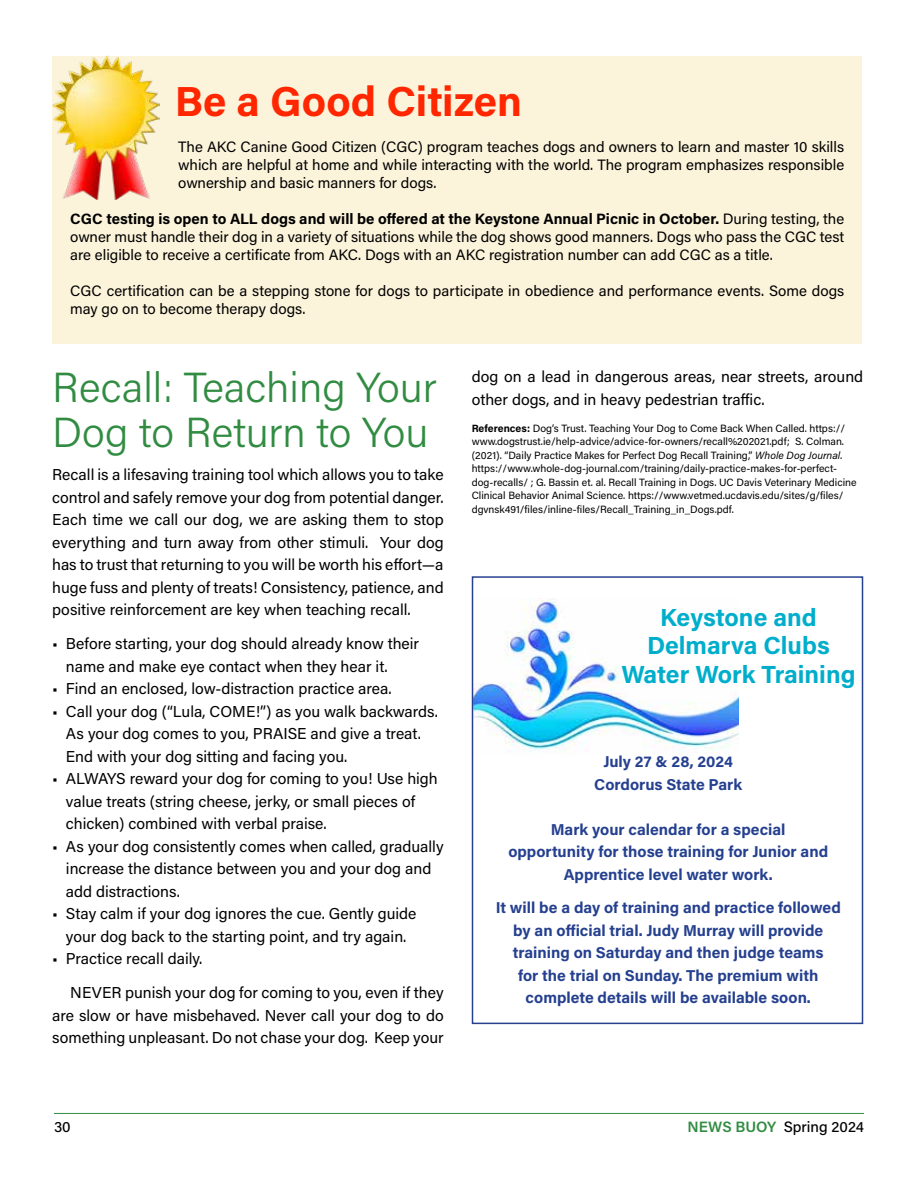
<style>
.page{position:relative;width:918px;height:1188px;background:#fff}
.page>*{position:absolute;margin:0;border:0;box-sizing:border-box;transform-origin:0 0}
.t1{font:300 42px/45px "Acumin Pro";color:#318c42}
.t2{font:700 42px "Acumin Pro";color:#ff2600}
.t3{font:700 24.75px/28.5px "Acumin Pro";color:#00aecc;text-align:center}
.t4{font:15.75px/22.5px "Acumin Pro";color:#000}
.t5{font:700 15.75px/22.5px "Acumin Pro";color:#25408f;text-align:center}
.t6{font:15px/18px "Acumin Pro";color:#000;text-align:justify}
.t7{font:500 15px "Acumin Pro";color:#000}
.t8{font:10.5px/13.5px "Acumin Pro";color:#000}
.s1{font-weight:700}
.s2{font-style:italic}
.s3{font-weight:600;color:#318c42}
</style>
<div class="page">
<hr style="left:54px;top:1113px;width:810px;height:1px;background:#318c42">
<div style="left:52px;top:56px;width:810px;height:288px;background:#fbf3da"></div>
<img style="left:52px;top:56px;width:107px;height:144px">
<img style="left:475px;top:598px;width:264px;height:154px">
<div style="left:472px;top:576px;width:391px;height:448px;border:2px solid #25408f"></div>
<h1 class="t2" style="left:175px;top:72px;width:349px">Be a Good Citizen</h1>
<p class="t6" style="left:178px;top:137px;width:668px">The AKC Canine Good Citizen (CGC) program teaches dogs and owners to learn and master 10 skills which are helpful at home and while interacting with the world. The program emphasizes responsible ownership and basic manners for dogs.</p>
<p class="t6" style="left:70px;top:209px;width:776px"><span class="s1">CGC testing is open to ALL dogs and will be offered at the Keystone Annual Picnic in October.</span> During testing, the owner must handle their dog in a variety of situations while the dog shows good manners. Dogs who pass the CGC test are eligible to receive a certificate from AKC. Dogs with an AKC registration number can add CGC as a title.</p>
<p class="t6" style="left:70px;top:281px;width:776px">CGC certification can be a stepping stone for dogs to participate in obedience and performance events. Some dogs may go on to become therapy dogs.</p>
<h1 class="t1" style="left:52px;top:363px;width:386px">Recall: Teaching Your<br>Dog to Return to You</h1>
<p class="t4" style="left:52px;top:463px;width:393px;text-align:justify">Recall is a lifesaving training tool which allows you to take control and safely remove your dog from potential danger.<br>Each time we call our dog, we are asking them to stop everything and turn away from other stimuli. Your dog has to trust that returning to you will be worth his effort—a huge fuss and plenty of treats! Consistency, patience, and positive reinforcement are key when teaching recall.</p>
<p class="t4" style="left:66px;top:632px;width:355px;text-indent:-14px">• Before starting, your dog should already know their name and make eye contact when they hear it.</p>
<p class="t4" style="left:52px;top:677px;width:341px">• Find an enclosed, low-distraction practice area.</p>
<p class="t4" style="left:66px;top:699px;width:374px;text-indent:-14px">• Call your dog (“Lula, COME!”) as you walk backwards.<br>As your dog comes to you, PRAISE and give a treat.<br>End with your dog sitting and facing you.</p>
<p class="t4" style="left:66px;top:767px;width:373px;text-indent:-14px">• ALWAYS reward your dog for coming to you! Use high value treats (string cheese, jerky, or small pieces of chicken) combined with verbal praise.</p>
<p class="t4" style="left:66px;top:834px;width:379px;text-indent:-14px">• As your dog consistently comes when called, gradually increase the distance between you and your dog and add distractions.</p>
<p class="t4" style="left:52px;top:902px;width:366px;text-align:center">• Stay calm if your dog ignores the cue. Gently guide your dog back to the starting point, and try again.</p>
<p class="t4" style="left:70px;top:941px;width:375px;line-height:33.8px;text-indent:-18px">• Practice recall daily.<br>NEVER punish your dog for coming to you, even if they</p>
<p class="t4" style="left:52px;top:1003px;width:393px">are slow or have misbehaved. Never call your dog to do something unpleasant. Do not chase your dog. Keep your</p>
<p class="t4" style="left:472px;top:365px;width:393px">dog on a lead in dangerous areas, near streets, around other dogs, and in heavy pedestrian traffic.</p>
<p class="t8" style="left:472px;top:421px;width:386px"><span class="s1">References:</span> Dog’s Trust. Teaching Your Dog to Come Back When Called. https:// www.dogstrust.ie/help-advice/advice-for-owners/recall%202021.pdf; S. Colman. (2021). “Daily Practice Makes for Perfect Dog Recall Training,” <span class="s2">Whole Dog Journal</span>. https://www.whole-dog-journal.com/training/daily-practice-makes-for-perfect&shy;dog-recalls/ ; G. Bassin et. al. Recall Training in Dogs. UC Davis Veterinary Medicine Clinical Behavior Animal Science. https://www.vetmed.ucdavis.edu/sites/g/files/ dgvnsk491/files/inline-files/Recall_Training_in_Dogs.pdf.</p>
<h2 class="t3" style="left:621px;top:602px;width:236px">Keystone and<br>Delmarva Clubs<br>Water Work Training</h2>
<p class="t5" style="left:594px;top:750px;width:149px">July 27 &amp; 28, 2024<br>Cordorus State Park</p>
<p class="t5" style="left:508px;top:817px;width:321px">Mark your calendar for a special opportunity for those training for Junior and<br>Apprentice level water work.</p>
<p class="t5" style="left:496px;top:896px;width:347px">It will be a day of training and practice followed by an official trial. Judy Murray will provide training on Saturday and then judge teams<br>for the trial on Sunday. The premium with complete details will be available soon.</p>
<p class="t7" style="left:54px;top:1116px;width:18px">30</p>
<p class="t7" style="left:687px;top:1116px;width:178px"><span class="s3">NEWS BUOY</span> Spring 2024</p>
</div>
